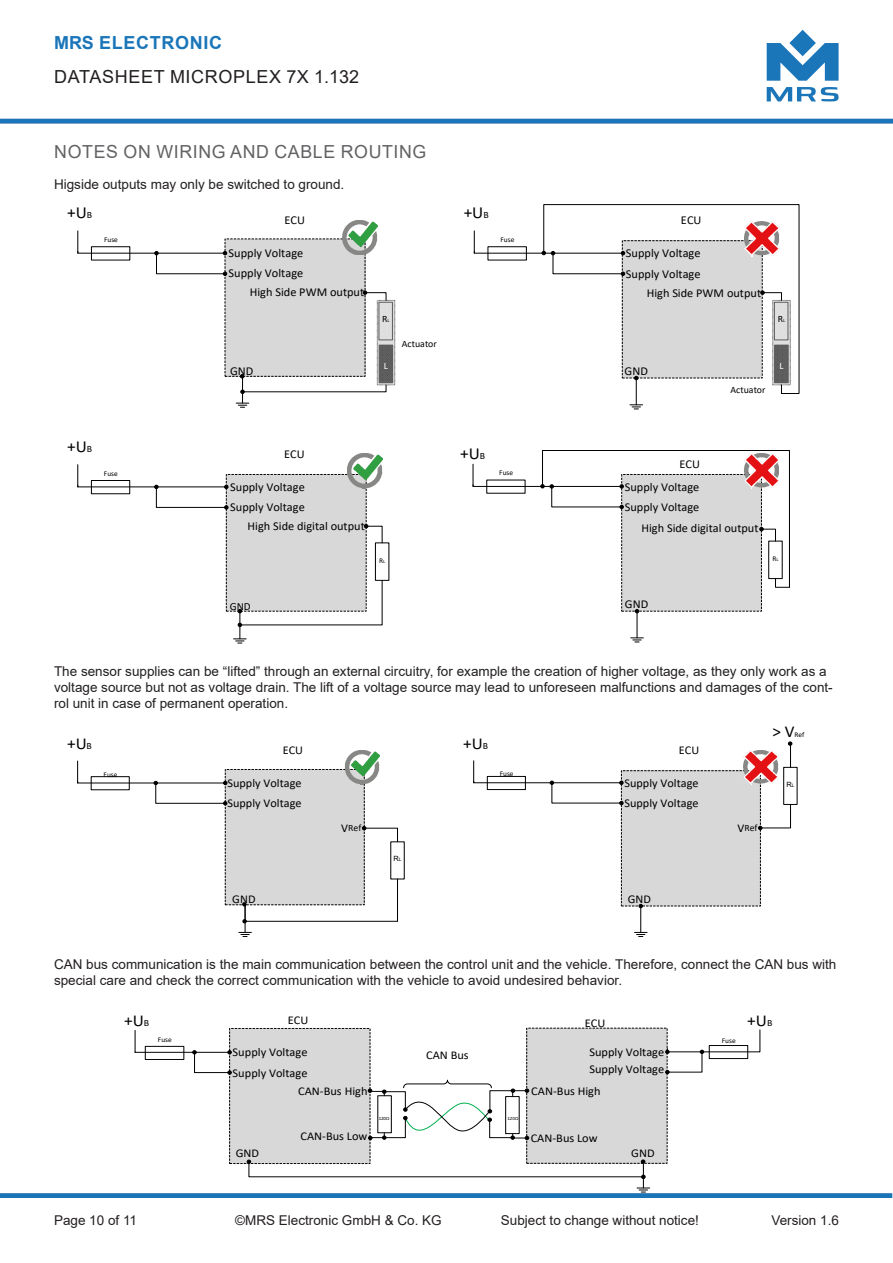
<style>
.page{position:relative;width:893px;height:1263px;background:#fff}
.page>*{position:absolute;margin:0;border:0;box-sizing:border-box;transform-origin:0 0}
.t1{font:18px "Arial";letter-spacing:.035em;color:#636366}
.t2{font:18px "Arial";letter-spacing:.035em;color:#231f20}
.t3{font:700 18px "Arial";letter-spacing:.035em;color:#1b76b9}
.t4{font:16.95px "Calibri";color:#000}
.t5{font:16.65px "Calibri";color:#000}
.t6{font:16.65px "Calibri";color:#000;scale:1.04 1}
.t7{font:13.5px/16.2px "Arial";color:#231f20}
.t8{font:12.15px "Calibri";color:#000}
.t9{font:12px "Calibri";color:#000}
.t10{font:11.85px "Calibri";color:#000;scale:1.04 1}
.t11{font:11.85px "Calibri";color:#000}
.t12{font:10.8px "Calibri";color:#000}
.t13{font:9.75px "Calibri";color:#000}
.t14{font:9.75px "Calibri";color:#fff}
.t15{font:9.6px "Calibri";color:#000}
.t16{font:7.35px "Calibri";color:#000}
.t17{font:7.2px "Calibri";color:#000}
.t18{font:7.2px "Calibri";color:#000;scale:1.04 1}
.t19{font:7.2px "Arial";color:#000}
.t20{font:4.8px "Calibri";color:#000;scale:1.04 1}
.s1{font-size:9.75px}
.s2{font-size:4.95px}
.s3{font-size:9.6px}
.s4{font-size:4.8px}
.s5{font-size:11.85px}
.s6{font-size:9.45px}
</style>
<div class="page">
<svg style="left:767px;top:87px;width:72px;height:14px"></svg>
<svg style="left:767px;top:30px;width:72px;height:51px"></svg>
<div style="left:0;top:1193px;width:892px;height:5px;background:#1b76b9"></div>
<hr style="left:0;top:119px;width:893px;height:4px;background:#1b76b9">
<img style="left:379px;top:302px;width:14px;height:81px">
<div style="left:225px;top:239px;width:140px;height:137px;background:#d8d8d8"></div>
<svg style="left:363px;top:291px;width:23px;height:10px"></svg>
<svg style="left:77px;top:231px;width:150px;height:45px"></svg>
<svg style="left:236px;top:374px;width:150px;height:34px"></svg>
<img style="left:343px;top:220px;width:35px;height:34px">
<svg style="left:543px;top:204px;width:256px;height:190px"></svg>
<div style="left:622px;top:241px;width:140px;height:137px;background:#d8d8d8"></div>
<svg style="left:761px;top:291px;width:21px;height:10px"></svg>
<svg style="left:474px;top:231px;width:151px;height:45px"></svg>
<svg style="left:630px;top:376px;width:13px;height:34px"></svg>
<img style="left:745px;top:222px;width:35px;height:34px">
<div style="left:226px;top:474px;width:140px;height:137px;background:#d8d8d8"></div>
<div style="left:226px;top:474px;width:140px;height:137px;border:1px dashed #000"></div>
<svg style="left:77px;top:465px;width:151px;height:44px"></svg>
<img style="left:347px;top:454px;width:35px;height:34px">
<div style="left:622px;top:474px;width:139px;height:137px;background:#d8d8d8"></div>
<svg style="left:631px;top:609px;width:12px;height:34px"></svg>
<div style="left:375px;top:543px;width:14px;height:37px;border:1px solid #000"></div>
<svg style="left:364px;top:524px;width:18px;height:19px"></svg>
<svg style="left:234px;top:580px;width:148px;height:64px"></svg>
<svg style="left:760px;top:527px;width:16px;height:14px"></svg>
<svg style="left:473px;top:450px;width:316px;height:59px"></svg>
<hr style="left:789px;top:450px;width:1px;height:137px;background:#000">
<svg style="left:775px;top:578px;width:15px;height:10px"></svg>
<div style="left:225px;top:769px;width:139px;height:136px;background:#d8d8d8"></div>
<div style="left:225px;top:769px;width:139px;height:136px;border:1px dashed #000"></div>
<svg style="left:77px;top:761px;width:150px;height:44px"></svg>
<img style="left:345px;top:750px;width:35px;height:34px">
<svg style="left:362px;top:826px;width:36px;height:16px"></svg>
<svg style="left:239px;top:902px;width:159px;height:35px"></svg>
<div style="left:621px;top:771px;width:139px;height:135px;background:#d8d8d8"></div>
<div style="left:621px;top:770px;width:140px;height:136px;border:1px dashed #000"></div>
<svg style="left:473px;top:761px;width:150px;height:44px"></svg>
<svg style="left:634px;top:904px;width:13px;height:33px"></svg>
<div style="left:783px;top:767px;width:14px;height:37px;border:1px solid #000"></div>
<svg style="left:758px;top:804px;width:33px;height:26px"></svg>
<img style="left:744px;top:750px;width:35px;height:34px">
<svg style="left:788px;top:742px;width:4px;height:25px"></svg>
<hr style="left:397px;top:879px;width:1px;height:42px;background:#000">
<div style="left:230px;top:1028px;width:140px;height:135px;background:#d8d8d8"></div>
<div style="left:229px;top:1028px;width:141px;height:136px;border:1px dashed #000"></div>
<svg style="left:135px;top:1030px;width:96px;height:44px"></svg>
<div style="left:527px;top:1028px;width:140px;height:135px;background:#d8d8d8"></div>
<svg style="left:665px;top:1029px;width:95px;height:45px"></svg>
<svg style="left:247px;top:1160px;width:403px;height:33px"></svg>
<svg style="left:368px;top:1080px;width:161px;height:70px"></svg>
<h1 class="t3" style="left:54px;top:30px;width:169px">MRS ELECTRONIC</h1>
<h1 class="t2" style="left:54px;top:64px;width:306px">DATASHEET MICROPLEX 7X 1.132</h1>
<p class="t1" style="left:54px;top:139px;width:374px">NOTES ON WIRING AND CABLE ROUTING</p>
<p class="t7" style="left:54px;top:176px;width:292px">Higside outputs may only be switched to ground.</p>
<p class="t4" style="left:67px;top:201px;width:27px">+U<span class="s1">B</span></p>
<p class="t8" style="left:284px;top:212px;width:22px">ECU</p>
<p class="t16" style="left:104px;top:234px;width:15px">Fuse</p>
<p class="t8" style="left:229px;top:244px;width:76px">Supply Voltage</p>
<p class="t8" style="left:229px;top:265px;width:76px">Supply Voltage</p>
<p class="t8" style="left:250px;top:284px;width:116px">High Side PWM output</p>
<p class="t8" style="left:230px;top:363px;width:25px">GND</p>
<p class="t13" style="left:382px;top:312px;width:9px">R<span class="s2">L</span></p>
<p class="t14" style="left:384px;top:359px;width:6px">L</p>
<p class="t13" style="left:402px;top:337px;width:37px">Actuator</p>
<p class="t4" style="left:464px;top:201px;width:27px">+U<span class="s1">B</span></p>
<p class="t16" style="left:501px;top:234px;width:15px">Fuse</p>
<p class="t4" style="left:67px;top:435px;width:26px">+U<span class="s3">B</span></p>
<p class="t17" style="left:104px;top:468px;width:15px">Fuse</p>
<p class="t9" style="left:284px;top:446px;width:22px">ECU</p>
<p class="t4" style="left:460px;top:441px;width:26px">+U<span class="s3">B</span></p>
<p class="t9" style="left:230px;top:479px;width:76px">Supply Voltage</p>
<p class="t9" style="left:230px;top:499px;width:76px">Supply Voltage</p>
<p class="t9" style="left:248px;top:518px;width:119px">High Side digital output</p>
<p class="t17" style="left:499px;top:468px;width:15px">Fuse</p>
<p class="t8" style="left:681px;top:212px;width:22px">ECU</p>
<p class="t8" style="left:626px;top:245px;width:76px">Supply Voltage</p>
<p class="t8" style="left:626px;top:265px;width:76px">Supply Voltage</p>
<p class="t8" style="left:647px;top:284px;width:116px">High Side PWM output</p>
<p class="t13" style="left:778px;top:312px;width:9px">R<span class="s2">L</span></p>
<p class="t8" style="left:625px;top:363px;width:25px">GND</p>
<p class="t13" style="left:730px;top:383px;width:37px">Actuator</p>
<p class="t14" style="left:779px;top:359px;width:6px">L</p>
<p class="t9" style="left:679px;top:455px;width:22px">ECU</p>
<p class="t9" style="left:625px;top:478px;width:76px">Supply Voltage</p>
<p class="t9" style="left:625px;top:499px;width:76px">Supply Voltage</p>
<p class="t9" style="left:641px;top:519px;width:119px">High Side digital output</p>
<p class="t12" style="left:230px;top:599px;width:22px">GND</p>
<p class="t17" style="left:379px;top:556px;width:8px">R<span class="s4">L</span></p>
<p class="t17" style="left:772px;top:554px;width:8px">R<span class="s4">L</span></p>
<p class="t9" style="left:625px;top:596px;width:25px">GND</p>
<p class="t7" style="left:54px;top:663px;width:780px">The sensor supplies can be “lifted” through an external circuitry, for example the creation of higher voltage, as they only work as a voltage source but not as voltage drain. The lift of a voltage source may lead to unforeseen malfunctions and damages of the cont&shy;rol unit in case of permanent operation.</p>
<p class="t5" style="left:67px;top:732px;width:26px">+U<span class="s3">B</span></p>
<p class="t17" style="left:104px;top:769px;width:15px">Fuse</p>
<p class="t11" style="left:283px;top:742px;width:22px">ECU</p>
<p class="t11" style="left:227px;top:775px;width:76px">Supply Voltage</p>
<p class="t11" style="left:227px;top:795px;width:76px">Supply Voltage</p>
<p class="t11" style="left:232px;top:891px;width:25px">GND</p>
<p class="t15" style="left:341px;top:822px;width:22px"><span class="s5">V</span>Ref</p>
<p class="t19" style="left:393px;top:854px;width:10px">R<span class="s4">L</span></p>
<p class="t5" style="left:463px;top:731px;width:26px">+U<span class="s3">B</span></p>
<p class="t17" style="left:500px;top:769px;width:15px">Fuse</p>
<p class="t11" style="left:679px;top:742px;width:22px">ECU</p>
<p class="t11" style="left:624px;top:775px;width:76px">Supply Voltage</p>
<p class="t11" style="left:624px;top:795px;width:76px">Supply Voltage</p>
<p class="t11" style="left:628px;top:891px;width:25px">GND</p>
<p class="t5" style="left:772px;top:720px;width:24px">&gt; V</p>
<p class="t17" style="left:794px;top:729px;width:11px">Ref</p>
<p class="t15" style="left:737px;top:821px;width:22px"><span class="s5">V</span>Ref</p>
<p class="t19" style="left:786px;top:779px;width:10px">R<span class="s4">L</span></p>
<p class="t7" style="left:54px;top:956px;width:784px">CAN bus communication is the main communication between the control unit and the vehicle. Therefore, connect the CAN bus with special care and check the correct communication with the vehicle to avoid undesired behavior.</p>
<p class="t6" style="left:124px;top:1009px;width:26px">+U<span class="s6">B</span></p>
<p class="t18" style="left:158px;top:1034px;width:15px">Fuse</p>
<p class="t10" style="left:288px;top:1011px;width:21px">ECU</p>
<p class="t10" style="left:585px;top:1014px;width:21px">ECU</p>
<p class="t6" style="left:747px;top:1009px;width:26px">+U<span class="s6">B</span></p>
<p class="t18" style="left:722px;top:1036px;width:15px">Fuse</p>
<p class="t10" style="left:233px;top:1044px;width:74px">Supply Voltage</p>
<p class="t10" style="left:426px;top:1046px;width:42px">CAN Bus</p>
<p class="t10" style="left:589px;top:1044px;width:74px">Supply Voltage</p>
<p class="t10" style="left:233px;top:1064px;width:74px">Supply Voltage</p>
<p class="t10" style="left:589px;top:1061px;width:74px">Supply Voltage</p>
<p class="t10" style="left:298px;top:1082px;width:68px">CAN-Bus High</p>
<p class="t10" style="left:531px;top:1082px;width:68px">CAN-Bus High</p>
<p class="t20" style="left:379px;top:1115px;width:12px">120Ω</p>
<p class="t20" style="left:507px;top:1115px;width:12px">120Ω</p>
<p class="t10" style="left:300px;top:1127px;width:66px">CAN-Bus Low</p>
<p class="t10" style="left:531px;top:1130px;width:66px">CAN-Bus Low</p>
<p class="t10" style="left:236px;top:1145px;width:24px">GND</p>
<p class="t10" style="left:631px;top:1145px;width:24px">GND</p>
<p class="t7" style="left:54px;top:1212px;width:85px">Page 10 of 11</p>
<p class="t7" style="left:235px;top:1212px;width:208px">©MRS Electronic GmbH &amp; Co. KG</p>
<p class="t7" style="left:501px;top:1212px;width:200px">Subject to change without notice!</p>
<p class="t7" style="left:771px;top:1212px;width:69px">Version 1.6</p>
</div>
